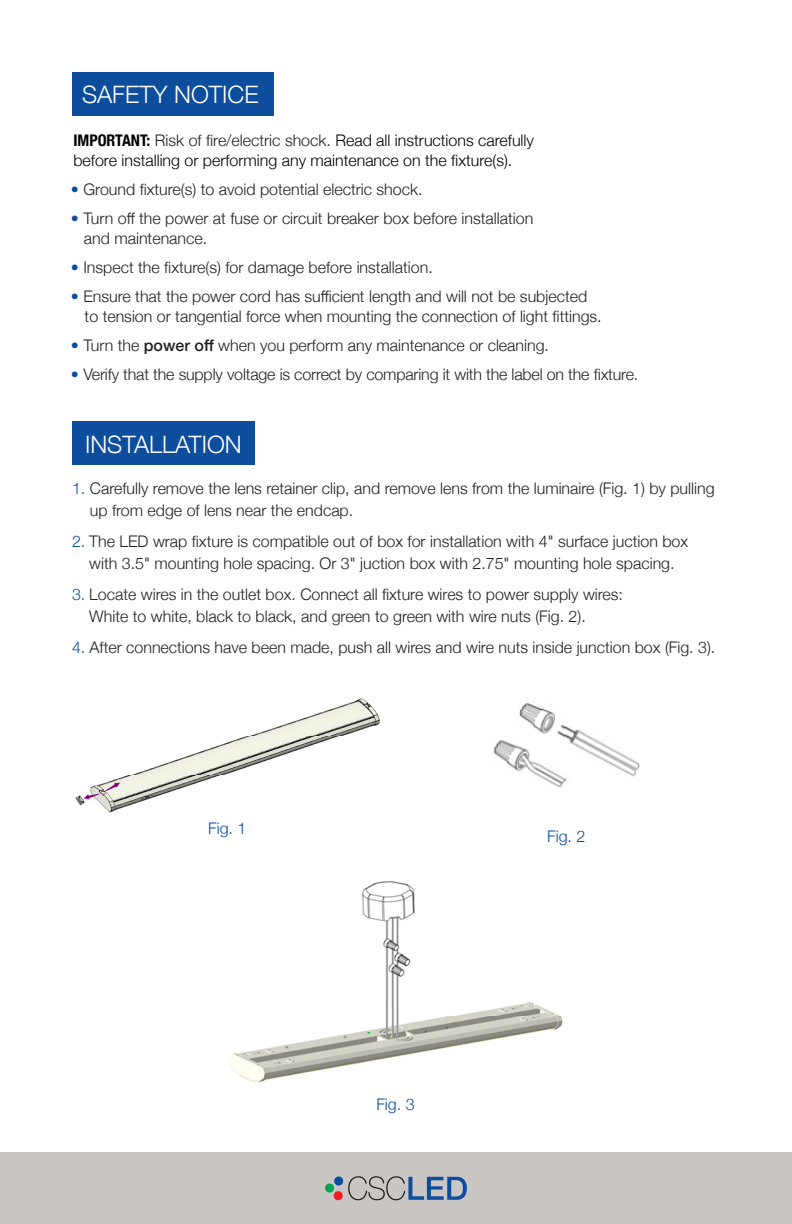
<style>
.page{position:relative;width:792px;height:1224px;background:#fff}
.page>*{position:absolute;margin:0;border:0;box-sizing:border-box;transform-origin:0 0}
.t1{font:300 24px "Helvetica Neue";color:#fff}
.t2{font:300 16px/22px "Helvetica Neue";color:#231f20}
.t3{font:300 16px/20px "Helvetica Neue";color:#000}
.t4{font:300 16px "Helvetica Neue";color:#0d4d9d}
.s1{font-weight:700;font-stretch:condensed}
.s2{color:#231f20}
.s3{color:#0d4d9d}
.s4{font-weight:500}
</style>
<div class="page">
<div style="left:72px;top:72px;width:202px;height:43px;background:#0d4d9d"></div>
<div style="left:72px;top:422px;width:183px;height:43px;background:#0d4d9d"></div>
<div style="left:0;top:1152px;width:792px;height:72px;background:#cac6c4"></div>
<svg style="left:348px;top:1176px;width:119px;height:24px"></svg>
<div style="left:325px;top:1183px;width:9px;height:10px;background:#00a54f;border-radius:50%"></div>
<div style="left:334px;top:1191px;width:9px;height:9px;background:#ee1d23;border-radius:50%"></div>
<div style="left:334px;top:1176px;width:9px;height:10px;background:#0d4c9f;border-radius:50%"></div>
<img style="left:75px;top:698px;width:305px;height:115px">
<img style="left:493px;top:703px;width:146px;height:85px">
<img style="left:228px;top:881px;width:335px;height:202px">
<p class="t1" style="left:82px;top:75px;width:178px">SAFETY NOTICE</p>
<p class="t3" style="left:73px;top:129px;width:462px"><span class="s1">IMPORTANT:</span> <span class="s2">Risk of fire/electric shock.</span> Read all instructions carefully before installing or performing any maintenance on the fixture(s).</p>
<p class="t2" style="left:71px;top:177px;width:353px"><span class="s3">•</span> Ground fixture(s) to avoid potential electric shock.</p>
<p class="t2" style="left:84px;top:207px;width:451px;line-height:20px;text-indent:-13px"><span class="s3">•</span> Turn off the power at fuse or circuit breaker box before installation and maintenance.</p>
<p class="t2" style="left:71px;top:255px;width:363px"><span class="s3">•</span> Inspect the fixture(s) for damage before installation.</p>
<p class="t2" style="left:85px;top:285px;width:519px;line-height:20px;text-indent:-14px"><span class="s3">•</span> Ensure that the power cord has sufficient length and will not be subjected to tension or tangential force when mounting the connection of light fittings.</p>
<p class="t2" style="left:71px;top:333px;width:480px"><span class="s3">•</span> Turn the <span class="s4">power off</span> when you perform any maintenance or cleaning.</p>
<p class="t2" style="left:71px;top:362px;width:569px"><span class="s3">•</span> Verify that the supply voltage is correct by comparing it with the label on the fixture.</p>
<p class="t1" style="left:85px;top:425px;width:158px">INSTALLATION</p>
<p class="t2" style="left:90px;top:476px;width:626px;text-indent:-18px"><span class="s3">1.</span> Carefully remove the lens retainer clip, and remove lens from the luminaire (Fig. 1) by pulling up from edge of lens near the endcap.</p>
<p class="t2" style="left:72px;top:529px;width:618px;text-align:center"><span class="s3">2.</span> The LED wrap fixture is compatible out of box for installation with 4" surface juction box with 3.5" mounting hole spacing. Or 3" juction box with 2.75" mounting hole spacing.</p>
<p class="t2" style="left:89px;top:582px;width:535px;text-indent:-17px"><span class="s3">3.</span> Locate wires in the outlet box. Connect all fixture wires to power supply wires:<br>White to white, black to black, and green to green with wire nuts (Fig. 2).</p>
<p class="t2" style="left:72px;top:635px;width:645px"><span class="s3">4.</span> After connections have been made, push all wires and wire nuts inside junction box (Fig. 3).</p>
<p class="t4" style="left:208px;top:815px;width:40px">Fig. 1</p>
<p class="t4" style="left:376px;top:1091px;width:40px">Fig. 3</p>
<p class="t4" style="left:547px;top:823px;width:40px">Fig. 2</p>
</div>
